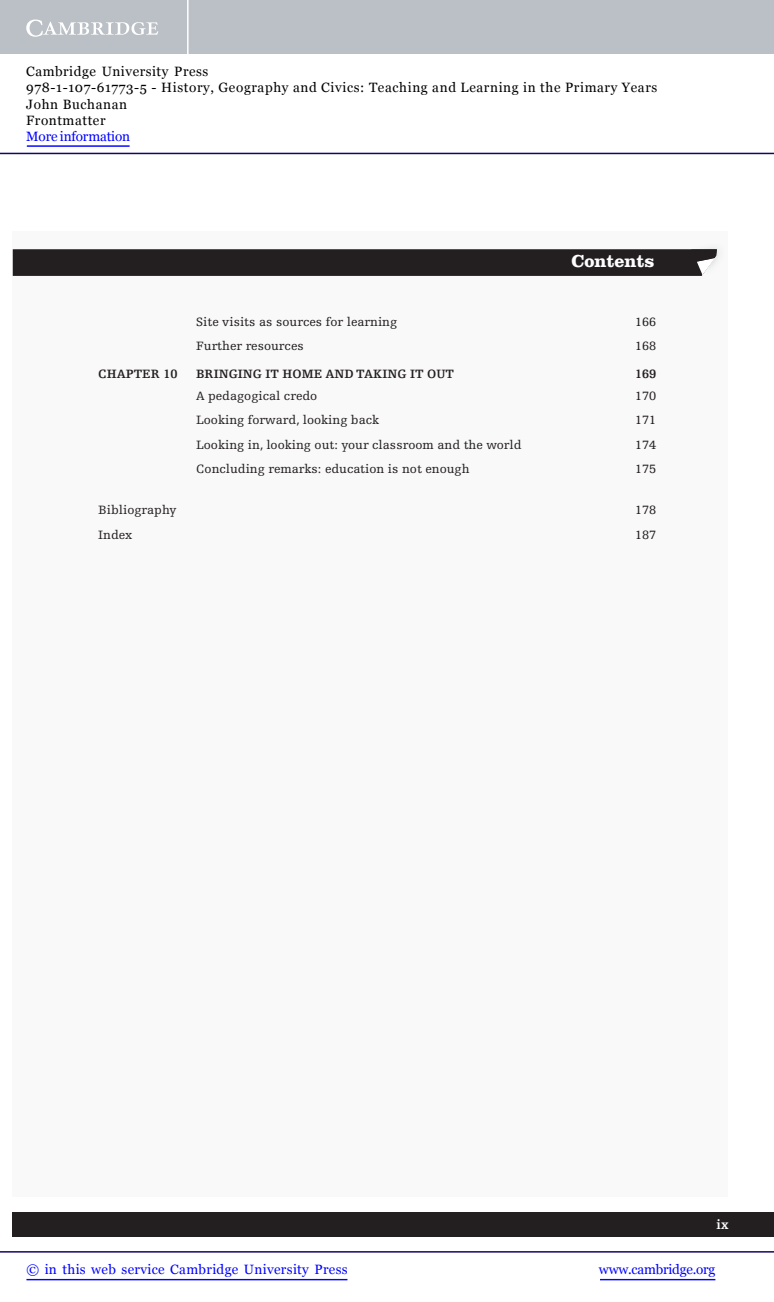
<style>
.page{position:relative;width:774px;height:1302px;background:#fff}
.page>*{position:absolute;margin:0;border:0;box-sizing:border-box;transform-origin:0 0}
.t1{font:700 18px "Clarendon LT Std";color:#fff}
.t2{font:13.5px/16.2px "Georgia";letter-spacing:.045em;color:#000}
.t3{font:13.5px "Georgia";letter-spacing:.025em;color:#00f}
.t4{font:13.5px "Georgia";letter-spacing:-.015em;color:#00f}
.t5{font:13.5px "Georgia";letter-spacing:-.01em;color:#00f}
.t6{font:700 13.5px "Egyptienne FLT Std";color:#fff}
.t7{font:12.75px "Egyptienne FLT Std";color:#231f20}
.t8{font:700 12.75px "Egyptienne FLT Std";color:#231f20}
</style>
<div class="page">
<div style="left:13px;top:1212px;width:761px;height:24px;background:#231f20"></div>
<div style="left:13px;top:231px;width:715px;height:966px;background:#f9f9f9"></div>
<img style="left:708px;top:248px;width:11px;height:11px">
<svg style="left:13px;top:249px;width:704px;height:27px;background:#282425"></svg>
<div style="left:0;top:0;width:774px;height:54px;background:#bac0c6"></div>
<svg style="left:26px;top:20px;width:132px;height:17px"></svg>
<hr style="left:187px;top:0;width:2px;height:54px;background:#fff">
<hr style="left:0;top:153px;width:774px;height:1px;background:#150666">
<hr style="left:27px;top:145px;width:103px;height:2px;background:#00f">
<hr style="left:600px;top:1279px;width:115px;height:1px;background:#00f">
<hr style="left:0;top:1251px;width:774px;height:1px;background:#150666">
<hr style="left:26px;top:1279px;width:321px;height:1px;background:#00f">
<p class="t2" style="left:26px;top:63px;width:633px">Cambridge University Press<br>978-1-107-61773-5 - History, Geography and Civics: Teaching and Learning in the Primary Years John Buchanan<br>Frontmatter</p>
<p class="t5" style="left:26px;top:129px;width:105px">More information</p>
<h1 class="t1" style="left:571px;top:255px;width:85px">Contents</h1>
<p class="t7" style="left:196px;top:317px;width:203px">Site visits as sources for learning</p>
<p class="t7" style="left:635px;top:317px;width:23px">166</p>
<p class="t7" style="left:196px;top:341px;width:109px">Further resources</p>
<p class="t7" style="left:635px;top:341px;width:23px">168</p>
<p class="t8" style="left:98px;top:368px;width:81px">CHAPTER 10</p>
<p class="t8" style="left:196px;top:368px;width:259px">BRINGING IT HOME AND TAKING IT OUT</p>
<p class="t8" style="left:635px;top:368px;width:23px">169</p>
<p class="t7" style="left:196px;top:391px;width:123px">A pedagogical credo</p>
<p class="t7" style="left:635px;top:391px;width:23px">170</p>
<p class="t7" style="left:196px;top:415px;width:185px">Looking forward, looking back</p>
<p class="t7" style="left:635px;top:415px;width:23px">171</p>
<p class="t7" style="left:196px;top:439px;width:327px">Looking in, looking out: your classroom and the world</p>
<p class="t7" style="left:635px;top:439px;width:23px">174</p>
<p class="t7" style="left:196px;top:464px;width:275px">Concluding remarks: education is not enough</p>
<p class="t7" style="left:635px;top:464px;width:23px">175</p>
<p class="t7" style="left:98px;top:505px;width:80px">Bibliography</p>
<p class="t7" style="left:635px;top:505px;width:23px">178</p>
<p class="t7" style="left:98px;top:530px;width:36px">Index</p>
<p class="t7" style="left:635px;top:530px;width:23px">187</p>
<p class="t6" style="left:716px;top:1219px;width:14px">ix</p>
<p class="t3" style="left:26px;top:1261px;width:323px">© in this web service Cambridge University Press</p>
<p class="t4" style="left:599px;top:1261px;width:118px">www.cambridge.org</p>
</div>
